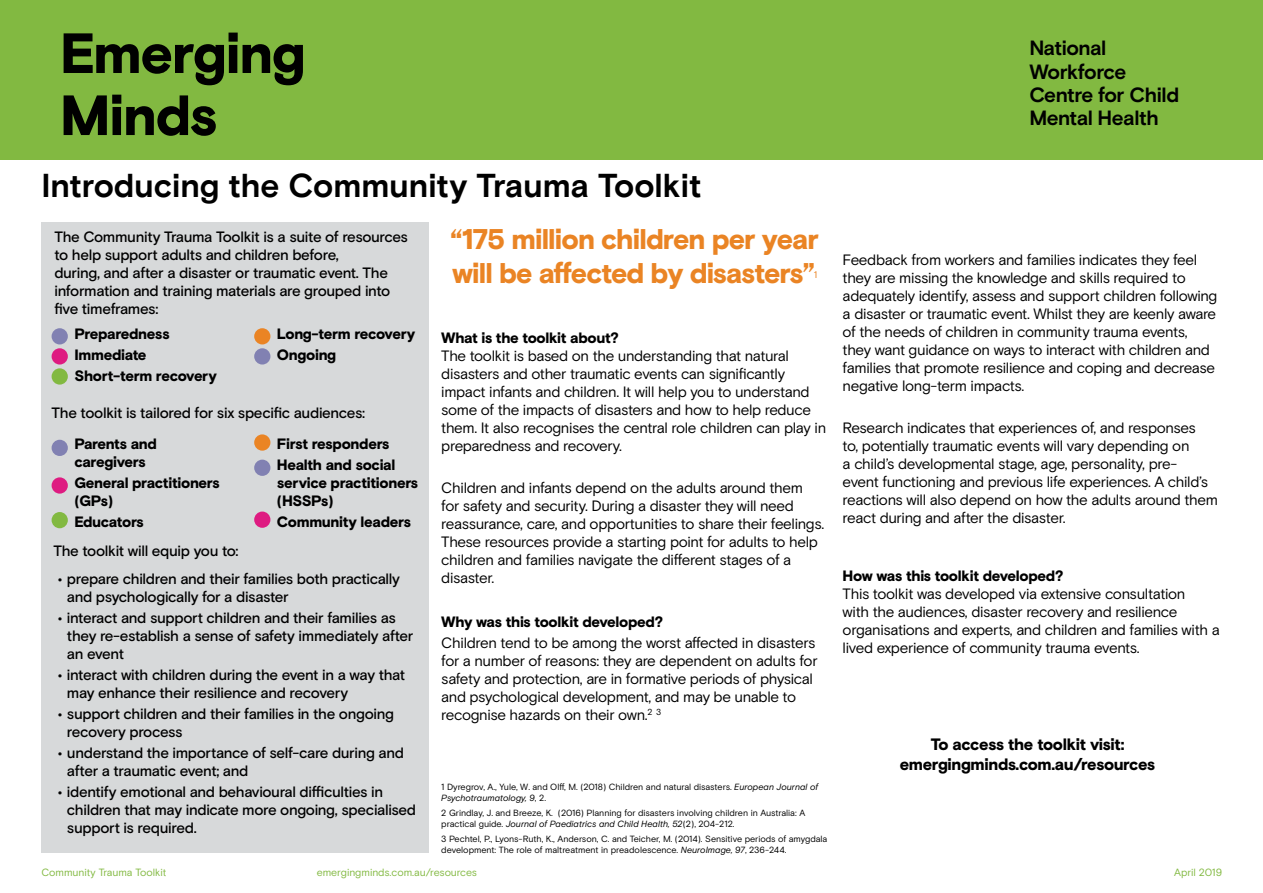
<style>
.page{position:relative;width:1263px;height:893px;background:#fff}
.page>*{position:absolute;margin:0;border:0;box-sizing:border-box;transform-origin:0 0}
.t1{font:900 56.55px/62.1px "Basis Grotesque Pro";letter-spacing:-.025em;color:#000}
.t2{font:700 33px "Basis Grotesque Pro";color:#000}
.t3{font:900 28.5px/34.2px "Basis Grotesque Pro";letter-spacing:-.03em;color:#ea8424}
.t4{font:700 20.7px/23.1px "Basis Grotesque Pro";letter-spacing:-.025em;color:#000}
.t5{font:900 16.5px/19.8px "Basis Grotesque Pro";letter-spacing:-.025em;color:#000;text-align:center}
.t6{font:15px/18px "Basis Grotesque Pro";letter-spacing:-.03em;color:#000}
.t7{font:500 15px/18px "Basis Grotesque Pro";letter-spacing:-.025em;color:#000}
.t8{font:900 15px/18px "Basis Grotesque Pro";letter-spacing:-.025em;color:#000}
.t9{font:10.5px "Basis Grotesque Pro";letter-spacing:-.005em;color:#82b941}
.t10{font:9.6px "Basis Grotesque Pro";color:#ea8424}
.t11{font:9px/10.8px "Basis Grotesque Pro";letter-spacing:-.005em;color:#000}
.t12{font:9px/10.8px "Basis Grotesque Pro";letter-spacing:-.01em;color:#000101}
.s1{font-style:italic}
</style>
<div class="page">
<div style="left:41px;top:222px;width:387px;height:630px;background:#d7d9da"></div>
<div style="left:0;top:0;width:1263px;height:159px;background:#82b941"></div>
<div style="left:52px;top:328px;width:16px;height:16px;background:#8181b2;border-radius:50%"></div>
<div style="left:52px;top:348px;width:16px;height:17px;background:#de1b81;border-radius:50%"></div>
<div style="left:254px;top:328px;width:16px;height:16px;background:#ea8424;border-radius:50%"></div>
<div style="left:52px;top:368px;width:16px;height:17px;background:#82b941;border-radius:50%"></div>
<div style="left:254px;top:348px;width:16px;height:17px;background:#8181b2;border-radius:50%"></div>
<div style="left:52px;top:440px;width:16px;height:16px;background:#8181b2;border-radius:50%"></div>
<div style="left:52px;top:477px;width:16px;height:17px;background:#de1b81;border-radius:50%"></div>
<div style="left:52px;top:512px;width:16px;height:16px;background:#82b941;border-radius:50%"></div>
<div style="left:254px;top:512px;width:16px;height:16px;background:#de1b81;border-radius:50%"></div>
<div style="left:254px;top:434px;width:16px;height:17px;background:#ea8424;border-radius:50%"></div>
<div style="left:254px;top:460px;width:16px;height:16px;background:#8181b2;border-radius:50%"></div>
<h1 class="t1" style="left:60px;top:25px;width:247px">Emerging<br>Minds</h1>
<h3 class="t4" style="left:1029px;top:38px;width:151px">National<br>Workforce<br>Centre for Child<br>Mental Health</h3>
<h2 class="t2" style="left:41px;top:166px;width:661px">Introducing the Community Trauma Toolkit</h2>
<p class="t7" style="left:54px;top:228px;width:355px">The Community Trauma Toolkit is a suite of resources to help support adults and children before,<br>during, and after a disaster or traumatic event. The information and training materials are grouped into five timeframes:</p>
<h3 class="t3" style="left:451px;top:223px;width:370px">“175 million children per year will be affected by disasters”</h3>
<p class="t10" style="left:814px;top:269px;width:5px">1</p>
<p class="t8" style="left:56px;top:326px;width:115px">• Preparedness</p>
<p class="t8" style="left:56px;top:347px;width:92px">• Immediate</p>
<p class="t8" style="left:56px;top:368px;width:162px">• Short-term recovery</p>
<p class="t8" style="left:259px;top:326px;width:158px">• Long-term recovery</p>
<p class="t8" style="left:259px;top:347px;width:79px">• Ongoing</p>
<p class="t7" style="left:52px;top:405px;width:315px">The toolkit is tailored for six specific audiences:</p>
<p class="t8" style="left:56px;top:435px;width:102px;text-align:center">• Parents and caregivers</p>
<p class="t8" style="left:74px;top:474px;width:147px;text-indent:-18px">• General practitioners (GPs)</p>
<p class="t8" style="left:56px;top:513px;width:89px">• Educators</p>
<p class="t7" style="left:53px;top:543px;width:187px">The toolkit will equip you to:</p>
<p class="t8" style="left:259px;top:435px;width:132px">• First responders</p>
<p class="t8" style="left:277px;top:456px;width:143px;text-indent:-18px">• Health and social service practitioners (HSSPs)</p>
<p class="t8" style="left:259px;top:513px;width:153px">• Community leaders</p>
<p class="t7" style="left:67px;top:570px;width:335px;text-indent:-9px">• prepare children and their families both practically and psychologically for a disaster</p>
<p class="t7" style="left:67px;top:609px;width:348px;text-indent:-9px">• interact and support children and their families as they re-establish a sense of safety immediately after an event</p>
<p class="t7" style="left:67px;top:666px;width:340px;text-indent:-9px">• interact with children during the event in a way that may enhance their resilience and recovery</p>
<p class="t7" style="left:67px;top:705px;width:328px;text-indent:-9px">• support children and their families in the ongoing recovery process</p>
<p class="t7" style="left:67px;top:744px;width:338px;text-indent:-9px">• understand the importance of self-care during and after a traumatic event; and</p>
<p class="t7" style="left:67px;top:783px;width:351px;text-indent:-9px">• identify emotional and behavioural difficulties in children that may indicate more ongoing, specialised support is required.</p>
<p class="t8" style="left:441px;top:330px;width:179px">What is the toolkit about?</p>
<p class="t6" style="left:441px;top:347px;width:386px">The toolkit is based on the understanding that natural disasters and other traumatic events can significantly impact infants and children. It will help you to understand some of the impacts of disasters and how to help reduce them. It also recognises the central role children can play in preparedness and recovery.</p>
<p class="t6" style="left:441px;top:479px;width:384px">Children and infants depend on the adults around them for safety and security. During a disaster they will need reassurance, care, and opportunities to share their feelings.<br>These resources provide a starting point for adults to help children and families navigate the different stages of a disaster.</p>
<p class="t8" style="left:441px;top:613px;width:223px">Why was this toolkit developed?</p>
<p class="t6" style="left:441px;top:634px;width:378px">Children tend to be among the worst affected in disasters for a number of reasons: they are dependent on adults for safety and protection, are in formative periods of physical and psychological development, and may be unable to recognise hazards on their own.<sup>2</sup> <sup>3</sup></p>
<p class="t12" style="left:441px;top:782px;width:378px">1 Dyregrov, A., Yule, W. and Olff, M. (2018) Children and natural disasters. <span class="s1">European Journal of<br>Psychotraumatology, 9</span>, 2.</p>
<p class="t11" style="left:441px;top:808px;width:365px">2 Grindlay, J. and Breeze, K. (2016) Planning for disasters involving children in Australia: A practical guide. <span class="s1">Journal of Paediatrics and Child Health, 52</span>(2), 204-212.</p>
<p class="t11" style="left:441px;top:833px;width:388px">3 Pechtel, P., Lyons-Ruth, K., Anderson, C. and Teicher, M. (2014). Sensitive periods of amygdala development: The role of maltreatment in preadolescence. <span class="s1">NeuroImage, 97</span>, 236-244.</p>
<p class="t6" style="left:843px;top:251px;width:376px">Feedback from workers and families indicates they feel they are missing the knowledge and skills required to adequately identify, assess and support children following a disaster or traumatic event. Whilst they are keenly aware of the needs of children in community trauma events, they want guidance on ways to interact with children and families that promote resilience and coping and decrease negative long-term impacts.</p>
<p class="t6" style="left:843px;top:419px;width:377px">Research indicates that experiences of, and responses<br>to, potentially traumatic events will vary depending on<br>a child’s developmental stage, age, personality, pre-<br>event functioning and previous life experiences. A child’s reactions will also depend on how the adults around them react during and after the disaster.</p>
<p class="t8" style="left:843px;top:568px;width:222px">How was this toolkit developed?</p>
<p class="t6" style="left:843px;top:585px;width:379px">This toolkit was developed via extensive consultation<br>with the audiences, disaster recovery and resilience organisations and experts, and children and families with a lived experience of community trauma events.</p>
<p class="t5" style="left:900px;top:735px;width:257px">To access the toolkit visit: emergingminds.com.au/resources</p>
<p class="t9" style="left:41px;top:866px;width:127px">Community Trauma Toolkit</p>
<p class="t9" style="left:317px;top:866px;width:162px">emergingminds.com.au/resources</p>
<p class="t9" style="left:1174px;top:866px;width:49px">April 2019</p>
</div>
